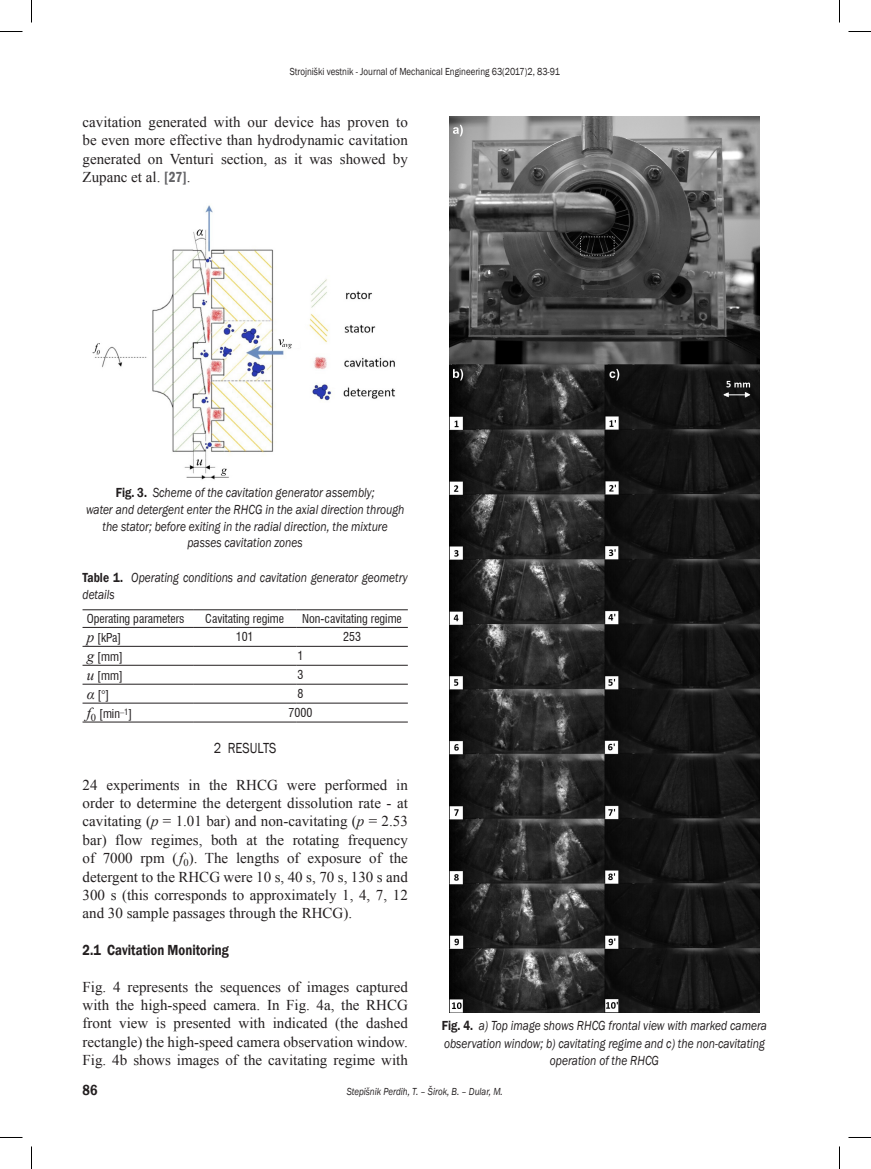
<style>
.page{position:relative;width:871px;height:1169px;background:#fff}
.page>*{position:absolute;margin:0;border:0;box-sizing:border-box;transform-origin:0 0}
.t1{font:15px/18.5px "Times New Roman";color:#231f20;text-align:justify}
.t2{font:600 15px "Franklin Gothic";color:#231f20;scale:.85 1}
.t3{font:15px "Franklin Gothic";color:#231f20;scale:.85 1}
.t4{font:italic 13.5px/16.6px "Franklin Gothic";color:#231f20;text-align:center;scale:.85 1}
.t5{font:condensed 12px "Swiss 721 BT";color:#231f20}
.t6{font:10.5px "Franklin Gothic";color:#231f20;scale:.85 1}
.t7{font:italic 10.5px "Franklin Gothic";color:#231f20;scale:.85 1}
.s1{font-family:"Franklin Gothic";font-weight:600;font-stretch:condensed;color:#636366}
.s2{font-weight:600;font-style:normal}
.s3{font-family:"Times New Roman";font-style:italic;font-stretch:normal;font-size:15px}
.s4{font-style:italic}
</style>
<div class="page">
<img style="left:92px;top:205px;width:303px;height:275px">
<hr style="left:83px;top:609px;width:110px;height:1px;background:#231f20">
<hr style="left:193px;top:609px;width:103px;height:1px;background:#231f20">
<hr style="left:296px;top:609px;width:112px;height:1px;background:#231f20">
<hr style="left:83px;top:627px;width:110px;height:1px;background:#231f20">
<hr style="left:193px;top:627px;width:103px;height:1px;background:#231f20">
<hr style="left:296px;top:627px;width:112px;height:1px;background:#231f20">
<hr style="left:83px;top:646px;width:110px;height:1px;background:#231f20">
<hr style="left:193px;top:646px;width:103px;height:1px;background:#231f20">
<hr style="left:296px;top:646px;width:112px;height:1px;background:#231f20">
<hr style="left:83px;top:665px;width:110px;height:1px;background:#231f20">
<hr style="left:193px;top:665px;width:103px;height:1px;background:#231f20">
<hr style="left:296px;top:665px;width:112px;height:1px;background:#231f20">
<hr style="left:83px;top:684px;width:110px;height:1px;background:#231f20">
<hr style="left:193px;top:684px;width:103px;height:1px;background:#231f20">
<hr style="left:296px;top:684px;width:112px;height:1px;background:#231f20">
<hr style="left:83px;top:702px;width:110px;height:1px;background:#231f20">
<hr style="left:193px;top:702px;width:103px;height:1px;background:#231f20">
<hr style="left:296px;top:702px;width:112px;height:1px;background:#231f20">
<hr style="left:83px;top:721px;width:110px;height:1px;background:#231f20">
<hr style="left:193px;top:721px;width:103px;height:1px;background:#231f20">
<hr style="left:296px;top:721px;width:112px;height:1px;background:#231f20">
<img style="left:449px;top:117px;width:310px;height:895px">
<svg style="left:0;top:31px;width:22px;height:1px"></svg>
<svg style="left:848px;top:31px;width:23px;height:1px"></svg>
<svg style="left:0;top:1137px;width:22px;height:1px"></svg>
<svg style="left:848px;top:1137px;width:23px;height:1px"></svg>
<svg style="left:31px;top:0;width:1px;height:23px"></svg>
<svg style="left:31px;top:1146px;width:1px;height:23px"></svg>
<svg style="left:839px;top:0;width:1px;height:23px"></svg>
<svg style="left:839px;top:1146px;width:1px;height:23px"></svg>
<p class="t6" style="left:290px;top:65px;width:319px">Strojniški vestnik - Journal of Mechanical Engineering 63(2017)2, 83-91</p>
<p class="t1" style="left:83px;top:112px;width:327px">cavitation generated with our device has proven to be even more effective than hydrodynamic cavitation generated on Venturi section, as it was showed by Zupanc et al. <span class="s1">[27]</span>.</p>
<p class="t4" style="left:86px;top:485px;width:376px"><span class="s2">Fig. 3.</span> Scheme of the cavitation generator assembly;<br>water and detergent enter the RHCG in the axial direction through the stator; before exiting in the radial direction, the mixture passes cavitation zones</p>
<p class="t4" style="left:83px;top:569px;width:384px;text-align:left"><span class="s2">Table 1.</span> Operating conditions and cavitation generator geometry details</p>
<p class="t5" style="left:87px;top:611px;width:99px">Operating parameters</p>
<p class="t5" style="left:205px;top:611px;width:80px">Cavitating regime</p>
<p class="t5" style="left:302px;top:611px;width:101px">Non-cavitating regime</p>
<p class="t5" style="left:87px;top:630px;width:36px"><span class="s3">p</span> [kPa]</p>
<p class="t5" style="left:236px;top:630px;width:19px">101</p>
<p class="t5" style="left:343px;top:630px;width:19px">253</p>
<p class="t5" style="left:87px;top:649px;width:38px"><span class="s3">g</span> [mm]</p>
<p class="t5" style="left:297px;top:649px;width:7px">1</p>
<p class="t5" style="left:87px;top:668px;width:38px"><span class="s3">u</span> [mm]</p>
<p class="t5" style="left:297px;top:667px;width:7px">3</p>
<p class="t5" style="left:87px;top:687px;width:24px"><span class="s3">α</span> [°]</p>
<p class="t5" style="left:297px;top:686px;width:7px">8</p>
<p class="t5" style="left:87px;top:706px;width:47px"><span class="s3">f</span><sub>0</sub> [min<sup>–</sup><sup>1</sup>]</p>
<p class="t5" style="left:288px;top:705px;width:25px">7000</p>
<p class="t3" style="left:214px;top:739px;width:75px">2 RESULTS</p>
<p class="t1" style="left:83px;top:774px;width:327px">24 experiments in the RHCG were performed in order to determine the detergent dissolution rate - at cavitating (<span class="s4">p</span> = 1.01 bar) and non-cavitating (<span class="s4">p</span> = 2.53 bar) flow regimes, both at the rotating frequency of 7000 rpm (<span class="s4">f</span><sub>0</sub>). The lengths of exposure of the detergent to the RHCG were 10 s, 40 s, 70 s, 130 s and 300 s (this corresponds to approximately 1, 4, 7, 12 and 30 sample passages through the RHCG).</p>
<p class="t2" style="left:83px;top:941px;width:174px">2.1 Cavitation Monitoring</p>
<p class="t1" style="left:83px;top:976px;width:327px">Fig. 4 represents the sequences of images captured with the high-speed camera. In Fig. 4a, the RHCG front view is presented with indicated (the dashed rectangle) the high-speed camera observation window.<br>Fig. 4b shows images of the cavitating regime with</p>
<p class="t4" style="left:442px;top:1017px;width:384px;line-height:17.5px"><span class="s2">Fig. 4.</span> a) Top image shows RHCG frontal view with marked camera observation window; b) cavitating regime and c) the non-cavitating operation of the RHCG</p>
<p class="t2" style="left:83px;top:1080px;width:19px">86</p>
<p class="t7" style="left:347px;top:1084px;width:185px">Stepišnik Perdih, T. – Širok, B. – Dular, M.</p>
</div>
